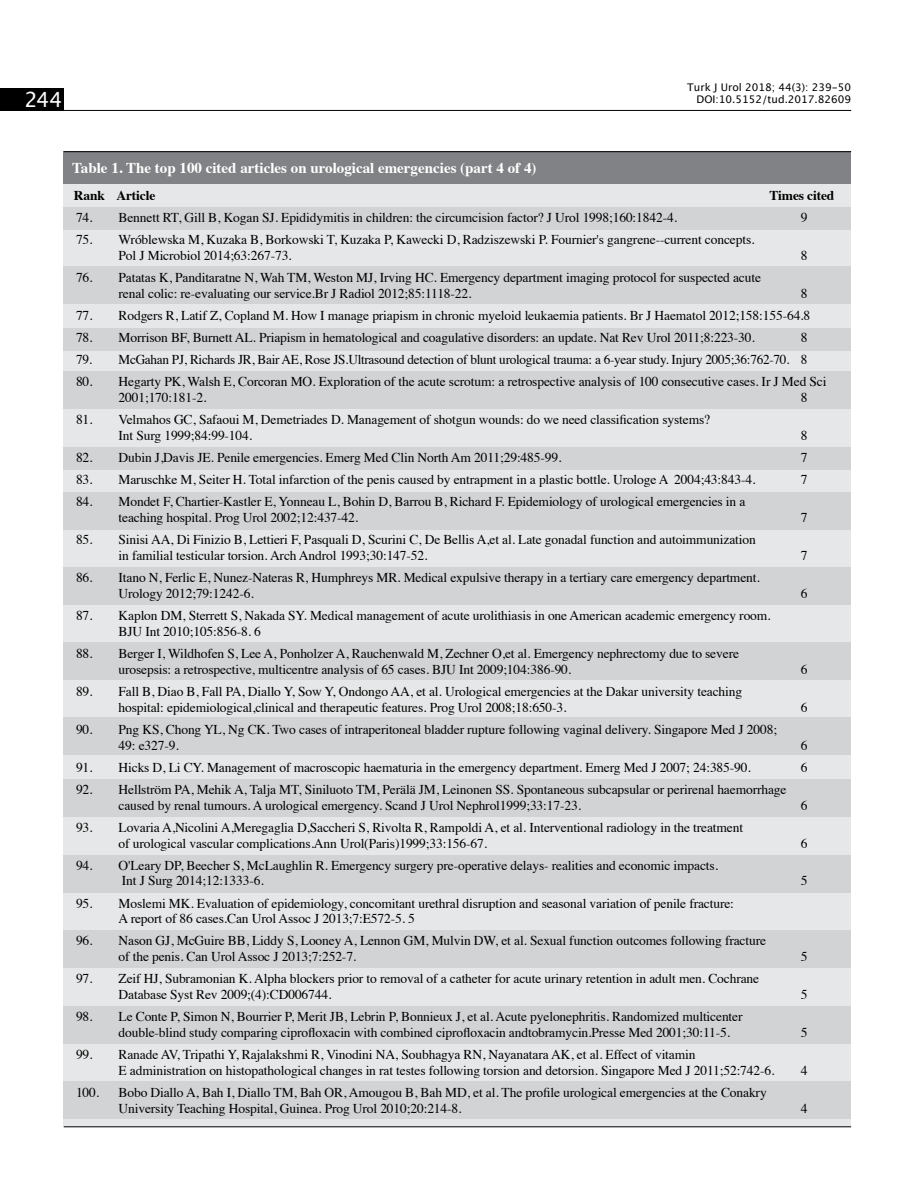
<style>
.page{position:relative;width:915px;height:1191px;background:#fff}
.page>*{position:absolute;margin:0;border:0;box-sizing:border-box;transform-origin:0 0}
.t1{font:21px "Lucida Grande";color:#fff}
.t2{font:700 15px "Times";color:#fff}
.t3{font:13.5px/15.8px "Times";letter-spacing:-.01em;color:#000}
.t4{font:700 13.5px "Times";letter-spacing:-.01em;color:#000}
.t5{font:10.5px/12.6px "Lucida Grande";color:#000;text-align:right}
</style>
<div class="page">
<hr style="left:64px;top:110px;width:786px;height:1px;background:#000">
<div style="left:0;top:88px;width:64px;height:23px;background:#000"></div>
<div style="left:64px;top:184px;width:786px;height:943px;background:#e6e7e8"></div>
<div style="left:64px;top:151px;width:786px;height:33px;background:#808285"></div>
<div style="left:64px;top:207px;width:786px;height:23px;background:#d1d3d4"></div>
<div style="left:64px;top:328px;width:786px;height:22px;background:#d1d3d4"></div>
<div style="left:64px;top:447px;width:786px;height:23px;background:#d1d3d4"></div>
<div style="left:64px;top:266px;width:786px;height:38px;background:#d1d3d4"></div>
<div style="left:64px;top:371px;width:786px;height:38px;background:#d1d3d4"></div>
<div style="left:64px;top:492px;width:786px;height:38px;background:#d1d3d4"></div>
<div style="left:64px;top:567px;width:786px;height:38px;background:#d1d3d4"></div>
<div style="left:64px;top:642px;width:786px;height:38px;background:#d1d3d4"></div>
<div style="left:64px;top:717px;width:786px;height:38px;background:#d1d3d4"></div>
<div style="left:64px;top:779px;width:786px;height:38px;background:#d1d3d4"></div>
<div style="left:64px;top:854px;width:786px;height:38px;background:#d1d3d4"></div>
<div style="left:64px;top:929px;width:786px;height:38px;background:#d1d3d4"></div>
<div style="left:64px;top:1005px;width:786px;height:38px;background:#d1d3d4"></div>
<div style="left:64px;top:1081px;width:786px;height:38px;background:#d1d3d4"></div>
<hr style="left:64px;top:1126px;width:786px;height:1px;background:#000">
<hr style="left:64px;top:151px;width:786px;height:1px;background:#000">
<h1 class="t1" style="left:25px;top:88px;width:39px">244</h1>
<p class="t5" style="left:687px;top:81px;width:165px">Turk J Urol 2018; 44(3): 239-50<br>DOI:10.5152/tud.2017.82609</p>
<p class="t2" style="left:72px;top:154px;width:465px">Table 1. The top 100 cited articles on urological emergencies (part 4 of 4)</p>
<p class="t4" style="left:74px;top:182px;width:83px">Rank Article</p>
<p class="t4" style="left:769px;top:182px;width:66px">Times cited</p>
<p class="t3" style="left:76px;top:208px;width:602px">74. Bennett RT, Gill B, Kogan SJ. Epididymitis in children: the circumcision factor? J Urol 1998;160:1842-4.</p>
<p class="t3" style="left:800px;top:208px;width:8px">9</p>
<p class="t3" style="left:118px;top:231px;width:637px;text-indent:-43px">75. Wróblewska M, Kuzaka B, Borkowski T, Kuzaka P, Kawecki D, Radziszewski P. Fournier's gangrene--current concepts.<br>Pol J Microbiol 2014;63:267-73.</p>
<p class="t3" style="left:800px;top:246px;width:8px">8</p>
<p class="t3" style="left:118px;top:268px;width:643px;text-indent:-43px">76. Patatas K, Panditaratne N, Wah TM, Weston MJ, Irving HC. Emergency department imaging protocol for suspected acute renal colic: re-evaluating our service.Br J Radiol 2012;85:1118-22.</p>
<p class="t3" style="left:800px;top:284px;width:8px">8</p>
<p class="t3" style="left:76px;top:306px;width:735px">77. Rodgers R, Latif Z, Copland M. How I manage priapism in chronic myeloid leukaemia patients. Br J Haematol 2012;158:155-64.8</p>
<p class="t3" style="left:76px;top:328px;width:680px">78. Morrison BF, Burnett AL. Priapism in hematological and coagulative disorders: an update. Nat Rev Urol 2011;8:223-30.</p>
<p class="t3" style="left:800px;top:328px;width:8px">8</p>
<p class="t3" style="left:76px;top:351px;width:732px">79. McGahan PJ, Richards JR, Bair AE, Rose JS.Ultrasound detection of blunt urological trauma: a 6-year study. Injury 2005;36:762-70. 8</p>
<p class="t3" style="left:118px;top:373px;width:709px;text-indent:-43px">80. Hegarty PK, Walsh E, Corcoran MO. Exploration of the acute scrotum: a retrospective analysis of 100 consecutive cases. Ir J Med Sci<br>2001;170:181-2.</p>
<p class="t3" style="left:800px;top:388px;width:8px">8</p>
<p class="t3" style="left:118px;top:411px;width:593px;text-indent:-43px">81. Velmahos GC, Safaoui M, Demetriades D. Management of shotgun wounds: do we need classification systems?<br>Int Surg 1999;84:99-104.</p>
<p class="t3" style="left:800px;top:426px;width:8px">8</p>
<p class="t3" style="left:76px;top:448px;width:487px">82. Dubin J,Davis JE. Penile emergencies. Emerg Med Clin North Am 2011;29:485-99.</p>
<p class="t3" style="left:800px;top:448px;width:8px">7</p>
<p class="t3" style="left:76px;top:471px;width:680px">83. Maruschke M, Seiter H. Total infarction of the penis caused by entrapment in a plastic bottle. Urologe A 2004;43:843-4.</p>
<p class="t3" style="left:800px;top:471px;width:8px">7</p>
<p class="t3" style="left:118px;top:493px;width:628px;text-indent:-43px">84. Mondet F, Chartier-Kastler E, Yonneau L, Bohin D, Barrou B, Richard F. Epidemiology of urological emergencies in a teaching hospital. Prog Urol 2002;12:437-42.</p>
<p class="t3" style="left:800px;top:508px;width:8px">7</p>
<p class="t3" style="left:118px;top:531px;width:638px;text-indent:-43px">85. Sinisi AA, Di Finizio B, Lettieri F, Pasquali D, Scurini C, De Bellis A,et al. Late gonadal function and autoimmunization in familial testicular torsion. Arch Androl 1993;30:147-52.</p>
<p class="t3" style="left:118px;top:568px;width:642px;text-indent:-43px">86. Itano N, Ferlic E, Nunez-Nateras R, Humphreys MR. Medical expulsive therapy in a tertiary care emergency department.<br>Urology 2012;79:1242-6.</p>
<p class="t3" style="left:118px;top:606px;width:653px;text-indent:-43px">87. Kaplon DM, Sterrett S, Nakada SY. Medical management of acute urolithiasis in one American academic emergency room.<br>BJU Int 2010;105:856-8. 6</p>
<p class="t3" style="left:118px;top:644px;width:621px;text-indent:-43px">88. Berger I, Wildhofen S, Lee A, Ponholzer A, Rauchenwald M, Zechner O,et al. Emergency nephrectomy due to severe urosepsis: a retrospective, multicentre analysis of 65 cases. BJU Int 2009;104:386-90.</p>
<p class="t3" style="left:118px;top:682px;width:625px;text-indent:-43px">89. Fall B, Diao B, Fall PA, Diallo Y, Sow Y, Ondongo AA, et al. Urological emergencies at the Dakar university teaching hospital: epidemiological,clinical and therapeutic features. Prog Urol 2008;18:650-3.</p>
<p class="t3" style="left:118px;top:720px;width:659px;text-indent:-43px">90. Png KS, Chong YL, Ng CK. Two cases of intraperitoneal bladder rupture following vaginal delivery. Singapore Med J 2008;<br>49: e327-9.</p>
<p class="t3" style="left:800px;top:546px;width:8px">7</p>
<p class="t3" style="left:800px;top:584px;width:8px">6</p>
<p class="t3" style="left:800px;top:660px;width:8px">6</p>
<p class="t3" style="left:800px;top:698px;width:8px">6</p>
<p class="t3" style="left:800px;top:736px;width:8px">6</p>
<p class="t3" style="left:76px;top:758px;width:676px">91. Hicks D, Li CY. Management of macroscopic haematuria in the emergency department. Emerg Med J 2007; 24:385-90.</p>
<p class="t3" style="left:800px;top:758px;width:8px">6</p>
<p class="t3" style="left:118px;top:780px;width:669px;text-indent:-43px">92. Hellström PA, Mehik A, Talja MT, Siniluoto TM, Perälä JM, Leinonen SS. Spontaneous subcapsular or perirenal haemorrhage caused by renal tumours. A urological emergency. Scand J Urol Nephrol1999;33:17-23.</p>
<p class="t3" style="left:800px;top:796px;width:8px">6</p>
<p class="t3" style="left:118px;top:818px;width:626px;text-indent:-43px">93. Lovaria A,Nicolini A,Meregaglia D,Saccheri S, Rivolta R, Rampoldi A, et al. Interventional radiology in the treatment of urological vascular complications.Ann Urol(Paris)1999;33:156-67.</p>
<p class="t3" style="left:122px;top:856px;width:597px;text-indent:-46px">94. O'Leary DP, Beecher S, McLaughlin R. Emergency surgery pre-operative delays- realities and economic impacts.<br>Int J Surg 2014;12:1333-6.</p>
<p class="t3" style="left:118px;top:894px;width:616px;text-indent:-43px">95. Moslemi MK. Evaluation of epidemiology, concomitant urethral disruption and seasonal variation of penile fracture:<br>A report of 86 cases.Can Urol Assoc J 2013;7:E572-5. 5</p>
<p class="t3" style="left:118px;top:932px;width:648px;text-indent:-43px">96. Nason GJ, McGuire BB, Liddy S, Looney A, Lennon GM, Mulvin DW, et al. Sexual function outcomes following fracture of the penis. Can Urol Assoc J 2013;7:252-7.</p>
<p class="t3" style="left:118px;top:969px;width:642px;text-indent:-43px">97. Zeif HJ, Subramonian K. Alpha blockers prior to removal of a catheter for acute urinary retention in adult men. Cochrane<br>Database Syst Rev 2009;(4):CD006744.</p>
<p class="t3" style="left:118px;top:1007px;width:625px;text-indent:-43px">98. Le Conte P, Simon N, Bourrier P, Merit JB, Lebrin P, Bonnieux J, et al. Acute pyelonephritis. Randomized multicenter double-blind study comparing ciprofloxacin with combined ciprofloxacin andtobramycin.Presse Med 2001;30:11-5.</p>
<p class="t3" style="left:118px;top:1045px;width:657px;text-indent:-43px">99. Ranade AV, Tripathi Y, Rajalakshmi R, Vinodini NA, Soubhagya RN, Nayanatara AK, et al. Effect of vitamin<br>E administration on histopathological changes in rat testes following torsion and detorsion. Singapore Med J 2011;52:742-6.</p>
<p class="t3" style="left:76px;top:1083px;width:25px">100.</p>
<p class="t3" style="left:118px;top:1083px;width:649px">Bobo Diallo A, Bah I, Diallo TM, Bah OR, Amougou B, Bah MD, et al. The profile urological emergencies at the Conakry<br>University Teaching Hospital, Guinea. Prog Urol 2010;20:214-8.</p>
<p class="t3" style="left:800px;top:834px;width:8px">6</p>
<p class="t3" style="left:800px;top:872px;width:8px">5</p>
<p class="t3" style="left:800px;top:947px;width:8px">5</p>
<p class="t3" style="left:800px;top:985px;width:8px">5</p>
<p class="t3" style="left:800px;top:1023px;width:8px">5</p>
<p class="t3" style="left:800px;top:1061px;width:8px">4</p>
<p class="t3" style="left:800px;top:1099px;width:8px">4</p>
</div>
